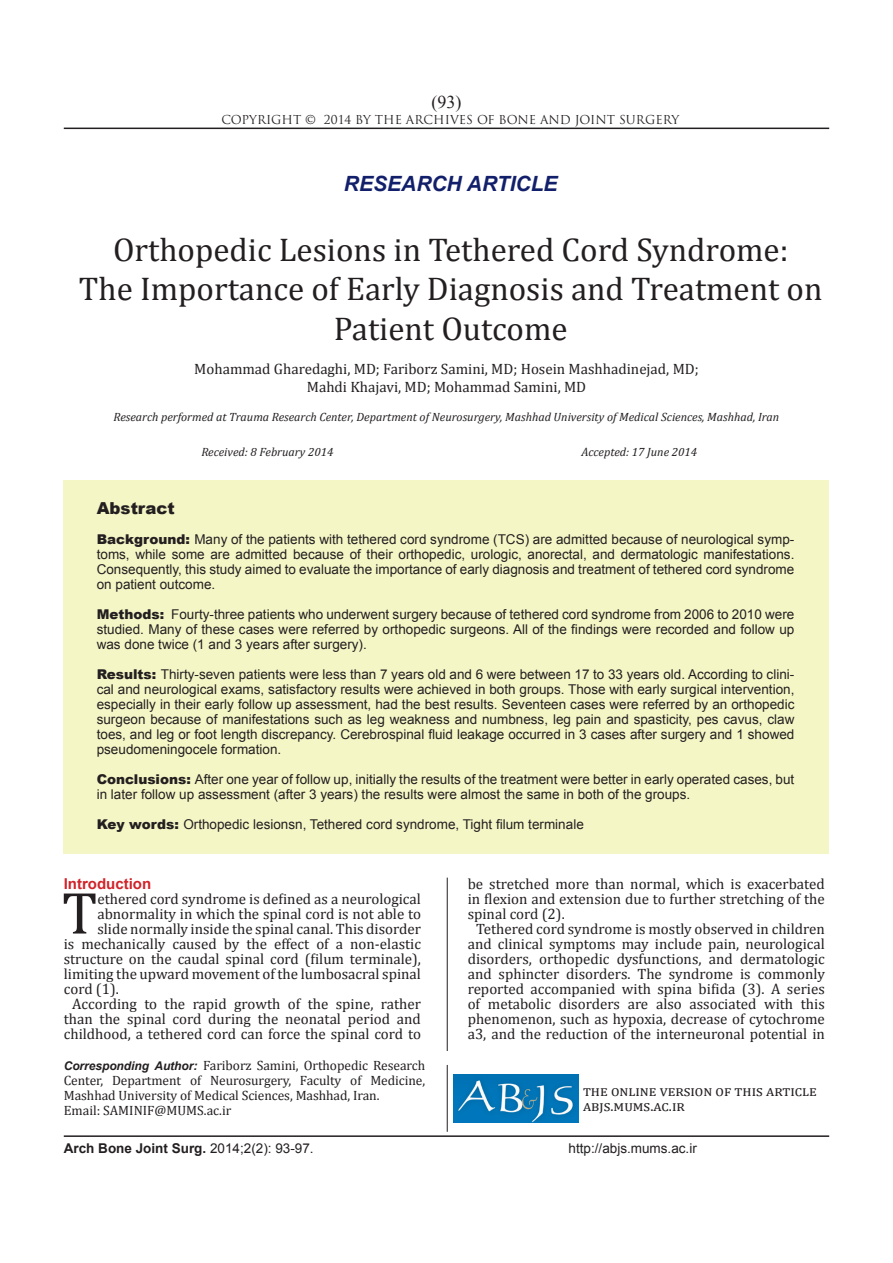
<style>
.page{position:relative;width:893px;height:1263px;background:#fff}
.page>*{position:absolute;margin:0;border:0;box-sizing:border-box;transform-origin:0 0}
.t1{font:60px "Cambria";color:#231f20}
.t2{font:33px/39.6px "Cambria";color:#231f20;text-align:center}
.t3{font:italic 700 21px "Arial";color:#121f6a}
.t4{font:18px "Times New Roman";color:#231f20}
.t5{font:900 16.5px "Arial";color:#231f20}
.t6{font:15px/15px "Cambria";color:#231f20}
.t7{font:700 15px "Arial";color:#d1232a}
.t8{font:13.5px/15px "Arial";color:#231f20;text-align:justify}
.t9{font:13.5px/15px "Cambria";letter-spacing:-.005em;color:#231f20}
.t10{font:700 13.5px "Arial";color:#231f20}
.t11{font:italic 12px "Cambria";color:#231f20}
.t12{font:12px "Trajan Pro";color:#231f20}
.s1{font-weight:900}
.s2{font-family:"Arial";font-weight:700;font-style:italic;font-size:12px}
.s3{font-weight:400}
</style>
<div class="page">
<hr style="left:64px;top:128px;width:765px;height:1px;background:#231f20">
<hr style="left:64px;top:1135px;width:765px;height:2px;background:#231f20">
<hr style="left:447px;top:1065px;width:1px;height:67px;background:#231f20">
<img style="left:454px;top:1075px;width:125px;height:47px">
<div style="left:64px;top:480px;width:765px;height:373px;background:#f5f6c6"></div>
<hr style="left:447px;top:878px;width:1px;height:173px;background:#231f20">
<h3 class="t4" style="left:431px;top:90px;width:31px">)93(</h3>
<p class="t12" style="left:221px;top:112px;width:460px">COPYRIGHT © 2014 BY THE ARCHIVES OF BONE AND JOINT SURGERY</p>
<h3 class="t3" style="left:344px;top:169px;width:215px">RESEARCH ARTICLE</h3>
<h2 class="t2" style="left:79px;top:230px;width:745px">Orthopedic Lesions in Tethered Cord Syndrome:<br>The Importance of Early Diagnosis and Treatment on<br>Patient Outcome</h2>
<p class="t6" style="left:194px;top:360px;width:506px;line-height:18px;text-align:center">Mohammad Gharedaghi, MD; Fariborz Samini, MD; Hosein Mashhadinejad, MD;<br>Mahdi Khajavi, MD; Mohammad Samini, MD</p>
<p class="t11" style="left:114px;top:409px;width:667px">Research performed at Trauma Research Center, Department of Neurosurgery, Mashhad University of Medical Sciences, Mashhad, Iran</p>
<p class="t11" style="left:201px;top:444px;width:134px">Received: 8 February 2014</p>
<p class="t11" style="left:582px;top:444px;width:117px">Accepted: 17 June 2014</p>
<p class="t5" style="left:97px;top:496px;width:80px">Abstract</p>
<p class="t8" style="left:97px;top:531px;width:699px"><span class="s1">Background:</span> Many of the patients with tethered cord syndrome (TCS) are admitted because of neurological symp&shy;toms, while some are admitted because of their orthopedic, urologic, anorectal, and dermatologic manifestations.<br>Consequently, this study aimed to evaluate the importance of early diagnosis and treatment of tethered cord syndrome on patient outcome.</p>
<p class="t8" style="left:97px;top:606px;width:699px"><span class="s1">Methods:</span> Fourty-three patients who underwent surgery because of tethered cord syndrome from 2006 to 2010 were studied. Many of these cases were referred by orthopedic surgeons. All of the findings were recorded and follow up was done twice (1 and 3 years after surgery).</p>
<p class="t8" style="left:97px;top:666px;width:699px"><span class="s1">Results:</span> Thirty-seven patients were less than 7 years old and 6 were between 17 to 33 years old. According to clini&shy;cal and neurological exams, satisfactory results were achieved in both groups. Those with early surgical intervention, especially in their early follow up assessment, had the best results. Seventeen cases were referred by an orthopedic surgeon because of manifestations such as leg weakness and numbness, leg pain and spasticity, pes cavus, claw toes, and leg or foot length discrepancy. Cerebrospinal fluid leakage occurred in 3 cases after surgery and 1 showed pseudomeningocele formation.</p>
<p class="t8" style="left:97px;top:771px;width:699px"><span class="s1">Conclusions:</span> After one year of follow up, initially the results of the treatment were better in early operated cases, but in later follow up assessment (after 3 years) the results were almost the same in both of the groups.</p>
<p class="t8" style="left:97px;top:816px;width:489px"><span class="s1">Key words:</span> Orthopedic lesionsn, Tethered cord syndrome, Tight filum terminale</p>
<p class="t7" style="left:64px;top:873px;width:89px">Introduction</p>
<h1 class="t1" style="left:62px;top:878px;width:37px">T</h1>
<p class="t6" style="left:97px;top:891px;width:325px">ethered cord syndrome is defined as a neurological</p>
<p class="t6" style="left:97px;top:906px;width:325px">abnormality in which the spinal cord is not able to</p>
<p class="t6" style="left:97px;top:921px;width:325px">slide normally inside the spinal canal. This disorder</p>
<p class="t6" style="left:64px;top:936px;width:359px">is mechanically caused by the effect of a non-elastic</p>
<p class="t6" style="left:64px;top:951px;width:359px">structure on the caudal spinal cord (filum terminale),</p>
<p class="t6" style="left:64px;top:966px;width:359px">limiting the upward movement of the lumbosacral spinal</p>
<p class="t6" style="left:64px;top:981px;width:57px">cord (1).</p>
<p class="t6" style="left:72px;top:996px;width:350px">According to the rapid growth of the spine, rather</p>
<p class="t6" style="left:64px;top:1011px;width:359px">than the spinal cord during the neonatal period and</p>
<p class="t6" style="left:64px;top:1026px;width:359px">childhood, a tethered cord can force the spinal cord to</p>
<p class="t9" style="left:64px;top:1058px;width:363px"><span class="s2">Corresponding Author:</span> Fariborz Samini, Orthopedic Research Center, Department of Neurosurgery, Faculty of Medicine, Mashhad University of Medical Sciences, Mashhad, Iran.<br>Email: SAMINIF@MUMS.ac.ir</p>
<p class="t6" style="left:468px;top:876px;width:359px">be stretched more than normal, which is exacerbated</p>
<p class="t6" style="left:468px;top:891px;width:359px">in flexion and extension due to further stretching of the</p>
<p class="t6" style="left:468px;top:906px;width:99px">spinal cord (2).</p>
<p class="t6" style="left:476px;top:921px;width:350px">Tethered cord syndrome is mostly observed in children</p>
<p class="t6" style="left:468px;top:936px;width:359px">and clinical symptoms may include pain, neurological</p>
<p class="t6" style="left:468px;top:951px;width:359px">disorders, orthopedic dysfunctions, and dermatologic</p>
<p class="t6" style="left:468px;top:966px;width:359px">and sphincter disorders. The syndrome is commonly</p>
<p class="t6" style="left:468px;top:981px;width:359px">reported accompanied with spina bifida (3). A series</p>
<p class="t6" style="left:468px;top:996px;width:359px">of metabolic disorders are also associated with this</p>
<p class="t6" style="left:468px;top:1011px;width:359px">phenomenon, such as hypoxia, decrease of cytochrome</p>
<p class="t6" style="left:468px;top:1026px;width:359px">a3, and the reduction of the interneuronal potential in</p>
<p class="t6" style="left:583px;top:1083px;width:235px">the online version of this article abjs.mums.ac.ir</p>
<p class="t10" style="left:64px;top:1139px;width:251px">Arch Bone Joint Surg. <span class="s3">2014;2(2): 93-97.</span></p>
<p class="t8" style="left:569px;top:1140px;width:130px">http://abjs.mums.ac.ir</p>
</div>
